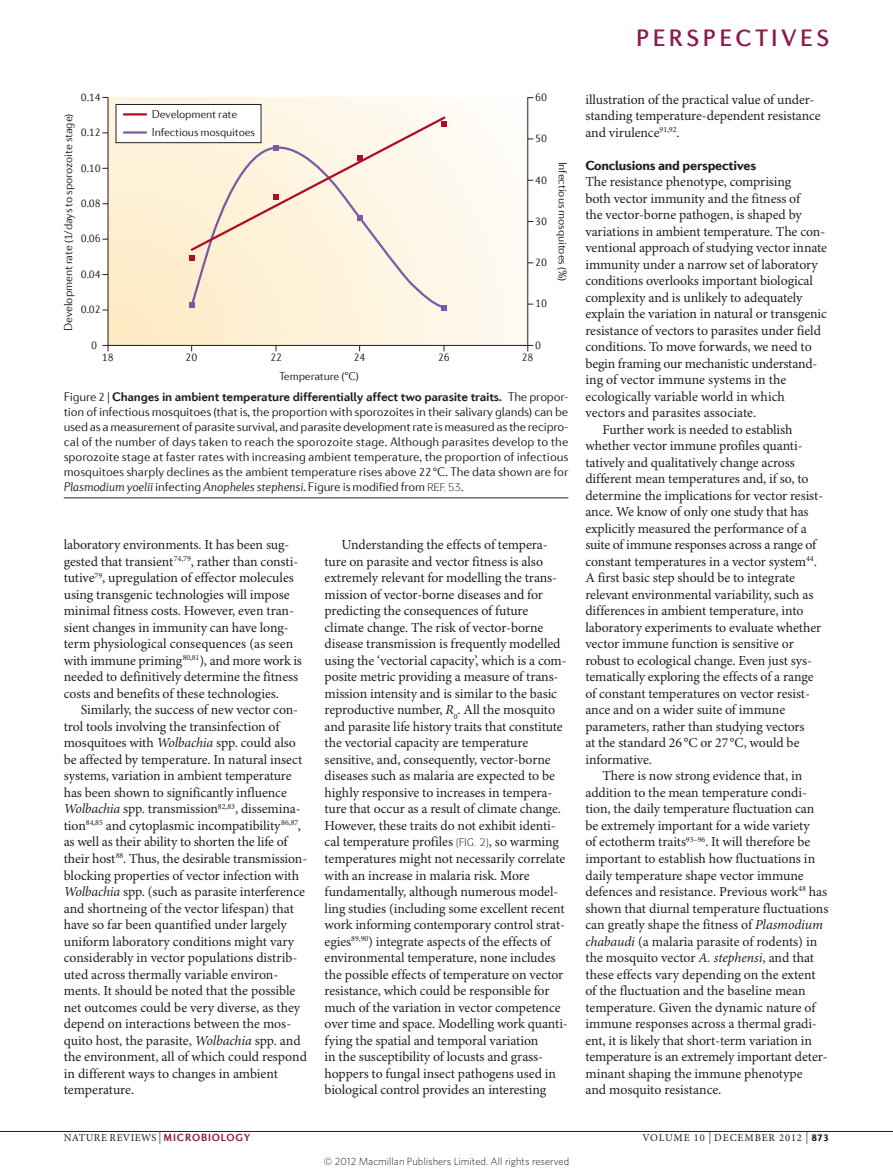
<style>
.page{position:relative;width:893px;height:1174px;background:#fff}
.page>*{position:absolute;margin:0;border:0;box-sizing:border-box;transform-origin:0 0}
.t1{font:500 24px "Diverda Sans Com";letter-spacing:.14em;color:#891c4d}
.bodyindent{font:13.8px/16.5px "Minion Pro";letter-spacing:-.005em;color:#231f20}
.bodyfirst{font:13.8px/16.5px "Minion Pro";letter-spacing:-.005em;color:#231f20}
.crosshead{font:900 13.5px "Diverda Sans Com";letter-spacing:-.02em;color:#231f20}
.figurecaption{font:300 12.75px/15px "Diverda Sans Com";letter-spacing:-.005em;color:#231f20;text-align:justify}
.t2{font:300 11.7px/18px "Diverda Sans Com";letter-spacing:-.015em;color:#231f20}
.t3{font:700 11.7px "Diverda Sans Com";color:#231f20}
.t4{font:300 10.5px "Whitney";color:#231f20}
.t5{font:10.5px "Minion Pro";letter-spacing:.04em;color:#231f20}
.t6{font:10.5px "Minion Pro";letter-spacing:.07em;color:#231f20}
.s1{font-weight:700}
.s2{font-family:"Minion Pro";font-weight:400}
.s3{font-style:italic}
.s4{font-weight:300}
.s5{color:#891c4d}
.s6{font-size:12px}
.s7{font-family:"Diverda Sans Com";font-weight:700;color:#891c4d}
.s8{font-family:"Diverda Sans Com";font-weight:900}
</style>
<div class="page">
<svg style="left:102px;top:345px;width:7px;height:6px"></svg>
<svg style="left:527px;top:345px;width:6px;height:6px"></svg>
<svg style="left:108px;top:97px;width:419px;height:249px"></svg>
<hr style="left:527px;top:97px;width:1px;height:249px;background:#231f20">
<svg style="left:190px;top:261px;width:257px;height:49px;background:#fbefd9"></svg>
<svg style="left:189px;top:302px;width:6px;height:6px"></svg>
<svg style="left:441px;top:305px;width:6px;height:5px"></svg>
<svg style="left:189px;top:115px;width:258px;height:146px;background:#f9ecdd"></svg>
<hr style="left:0;top:1131px;width:893px;height:1px;background:#231f20">
<hr style="left:64px;top:497px;width:504px;height:1px;background:#231f20">
<h1 class="t1" style="left:636px;top:24px;width:195px">PERSPECTIVES</h1>
<p class="t2" style="left:81px;top:88px;width:21px">0.14</p>
<p class="t2" style="left:81px;top:123px;width:21px">0.12</p>
<p class="t2" style="left:81px;top:159px;width:21px">0.10</p>
<p class="t2" style="left:81px;top:194px;width:21px">0.08</p>
<p class="t2" style="left:81px;top:229px;width:21px">0.06</p>
<p class="t2" style="left:81px;top:265px;width:21px">0.04</p>
<p class="t2" style="left:81px;top:300px;width:21px">0.02</p>
<p class="t2" style="left:91px;top:336px;width:7px">0</p>
<p class="t2" style="left:535px;top:336px;width:7px">0</p>
<p class="t2" style="left:535px;top:88px;width:13px">60</p>
<p class="t2" style="left:152px;top:105px;width:105px">Development rate<br>Infectious mosquitoes</p>
<p class="t2" style="left:59px;top:331px;width:219px;rotate:-90deg">Development rate (1/days to sporozoite stage)</p>
<p class="t2" style="left:535px;top:129px;width:13px">50</p>
<p class="t2" style="left:535px;top:170px;width:13px">40</p>
<p class="t2" style="left:535px;top:212px;width:13px">30</p>
<p class="t2" style="left:535px;top:253px;width:13px">20</p>
<p class="t2" style="left:535px;top:294px;width:13px">10</p>
<p class="t2" style="left:102px;top:348px;width:13px">18</p>
<p class="t2" style="left:186px;top:348px;width:13px">20</p>
<p class="t2" style="left:270px;top:348px;width:13px">22</p>
<p class="t2" style="left:354px;top:348px;width:13px">24</p>
<p class="t2" style="left:438px;top:348px;width:13px">26</p>
<p class="t2" style="left:522px;top:348px;width:13px">28</p>
<p class="t2" style="left:279px;top:367px;width:81px">Temperature (°C)</p>
<p class="t2" style="left:572px;top:161px;width:121px;rotate:90deg">Infectious mosquitoes (%)</p>
<p class="figurecaption" style="left:64px;top:389px;width:506px">Figure 2 | <span class="s1">Changes in ambient temperature differentially affect two parasite traits.</span> The propor&shy;tion of infectious mosquitoes (that is, the proportion with sporozoites in their salivary glands) can be used as a measurement of parasite survival, and parasite development rate is measured as the recipro&shy;cal of the number of days taken to reach the sporozoite stage. Although parasites develop to the sporozoite stage at faster rates with increasing ambient temperature, the proportion of infectious mosquitoes sharply declines as the ambient temperature rises above 22<span class="s2">°</span>C. The data shown are for <span class="s3">Plasmodium yoelii</span> infecting <span class="s3">Anopheles stephensi</span>. Figure is modified from</p>
<p class="t3" style="left:410px;top:403px;width:158px">Nature Reviews <span class="s4">|</span> <span class="s5">Microbiology</span></p>
<p class="figurecaption" style="left:455px;top:479px;width:11px">✓.</p>
<p class="bodyindent" style="left:64px;top:537px;width:240px">laboratory environments. It has been sug&shy;gested that transient<sup>74,79</sup>, rather than consti&shy;tutive<sup>79</sup>, upregulation of effector molecules using transgenic technologies will impose minimal fitness costs. However, even tran&shy;sient changes in immunity can have long&shy;term physiological consequences (as seen with immune priming<sup>80,81</sup>), and more work is needed to definitively determine the fitness costs and benefits of these technologies.</p>
<p class="bodyindent" style="left:64px;top:702px;width:245px;text-indent:17px">Similarly, the success of new vector con&shy;trol tools involving the transinfection of mosquitoes with <span class="s3">Wolbachia</span> spp. could also be affected by temperature. In natural insect systems, variation in ambient temperature has been shown to significantly influence <span class="s3">Wolbachia</span> spp. transmission<sup>82,83</sup>, dissemina&shy;tion<sup>84,85</sup> and cytoplasmic incompatibility<sup>86,87</sup>, as well as their ability to shorten the life of their host<sup>88</sup>. Thus, the desirable transmission&shy;blocking properties of vector infection with <span class="s3">Wolbachia</span> spp. (such as parasite interference and shortneing of the vector lifespan) that have so far been quantified under largely uniform laboratory conditions might vary considerably in vector populations distrib&shy;uted across thermally variable environ&shy;ments. It should be noted that the possible net outcomes could be very diverse, as they depend on interactions between the mos&shy;quito host, the parasite, <span class="s3">Wolbachia</span> spp. and the environment, all of which could respond in different ways to changes in ambient temperature.</p>
<p class="bodyindent" style="left:325px;top:537px;width:244px;text-indent:17px">Understanding the effects of tempera&shy;ture on parasite and vector fitness is also extremely relevant for modelling the trans&shy;mission of vector-borne diseases and for predicting the consequences of future climate change. The risk of vector-borne disease transmission is frequently modelled using the ‘vectorial capacity’, which is a com&shy;posite metric providing a measure of trans&shy;mission intensity and is similar to the basic reproductive number, <span class="s3">R</span><sub>0</sub>. All the mosquito and parasite life history traits that constitute the vectorial capacity are temperature sensitive, and, consequently, vector-borne diseases such as malaria are expected to be highly responsive to increases in tempera&shy;ture that occur as a result of climate change.<br>However, these traits do not exhibit identi&shy;cal temperature profiles</p>
<p class="bodyindent" style="left:325px;top:834px;width:245px;text-indent:164px">, so warming temperatures might not necessarily correlate with an increase in malaria risk. More fundamentally, although numerous model&shy;ling studies (including some excellent recent work informing contemporary control strat&shy;egies<sup>89,90</sup>) integrate aspects of the effects of environmental temperature, none includes the possible effects of temperature on vector resistance, which could be responsible for much of the variation in vector competence over time and space. Modelling work quanti&shy;fying the spatial and temporal variation<br>in the susceptibility of locusts and grass&shy;hoppers to fungal insect pathogens used in biological control provides an interesting</p>
<p class="bodyindent" style="left:585px;top:92px;width:237px">illustration of the practical value of under&shy;standing temperature-dependent resistance and virulence<sup>91,92</sup>.</p>
<p class="crosshead" style="left:585px;top:157px;width:172px">Conclusions and perspectives</p>
<p class="bodyfirst" style="left:585px;top:174px;width:243px">The resistance phenotype, comprising<br>both vector immunity and the fitness of<br>the vector-borne pathogen, is shaped by variations in ambient temperature. The con&shy;ventional approach of studying vector innate immunity under a narrow set of laboratory conditions overlooks important biological complexity and is unlikely to adequately explain the variation in natural or transgenic resistance of vectors to parasites under field conditions. To move forwards, we need to begin framing our mechanistic understand&shy;ing of vector immune systems in the ecologically variable world in which vectors and parasites associate.</p>
<p class="bodyindent" style="left:585px;top:422px;width:239px;text-indent:17px">Further work is needed to establish whether vector immune profiles quanti&shy;tatively and qualitatively change across different mean temperatures and, if so, to determine the implications for vector resist&shy;ance. We know of only one study that has explicitly measured the performance of a suite of immune responses across a range of constant temperatures in a vector system<sup>44</sup>.<br>A first basic step should be to integrate relevant environmental variability, such as differences in ambient temperature, into laboratory experiments to evaluate whether vector immune function is sensitive or robust to ecological change. Even just sys&shy;tematically exploring the effects of a range of constant temperatures on vector resist&shy;ance and on a wider suite of immune parameters, rather than studying vectors<br>at the standard 26°C or 27°C, would be informative.</p>
<p class="bodyindent" style="left:585px;top:768px;width:245px;text-indent:17px">There is now strong evidence that, in addition to the mean temperature condi&shy;tion, the daily temperature fluctuation can be extremely important for a wide variety<br>of ectotherm traits<sup>93–96</sup>. It will therefore be important to establish how fluctuations in daily temperature shape vector immune defences and resistance. Previous work<sup>48</sup> has shown that diurnal temperature fluctuations can greatly shape the fitness of <span class="s3">Plasmodium chabaudi</span> (a malaria parasite of rodents) in the mosquito vector <span class="s3">A. stephensi</span>, and that these effects vary depending on the extent of the fluctuation and the baseline mean temperature. Given the dynamic nature of immune responses across a thermal gradi&shy;ent, it is likely that short-term variation in temperature is an extremely important deter&shy;minant shaping the immune phenotype<br>and mosquito resistance.</p>
<p class="t5" style="left:64px;top:1131px;width:188px">NATURE REVIEWS <span class="s6">|</span> <span class="s7">MICROBIOLOGY</span></p>
<p class="t6" style="left:642px;top:1131px;width:188px">VOLUME 10 <span class="s6">|</span> DECEMBER 2012 <span class="s6">|</span> <span class="s8">873</span></p>
<p class="t4" style="left:324px;top:1154px;width:247px">© 2012 Macmillan Publishers Limited. All rights reserved</p>
</div>
